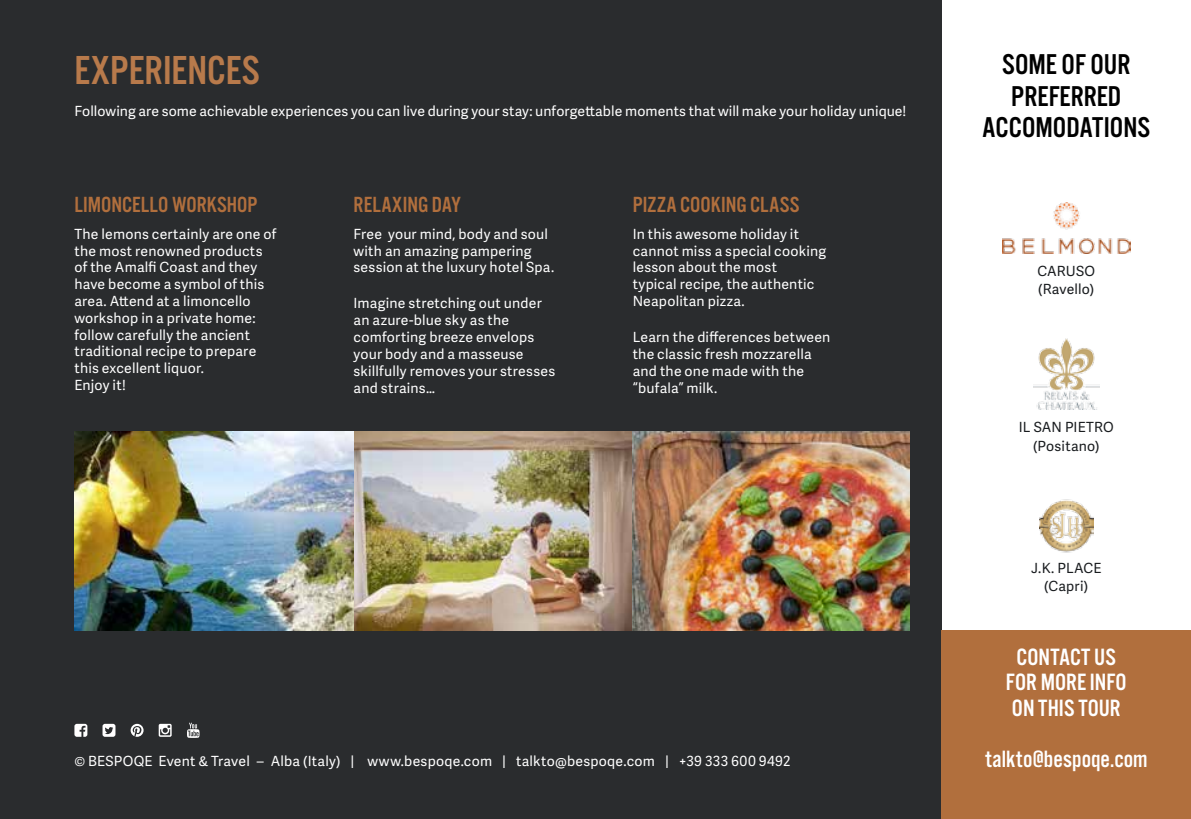
<style>
.page{position:relative;width:1191px;height:819px;background:#fff}
.page>*{position:absolute;margin:0;border:0;box-sizing:border-box;transform-origin:0 0}
.t1{font:42px "Alternate Gothic FS Three";color:#b87a4b}
.t2{font:29.75px/31.5px "Alternate Gothic FS Three";color:#000;text-align:center}
.t3{font:24.5px/25.4px "Alternate Gothic FS Three";color:#fff;text-align:center}
.t4{font:22.75px "Alternate Gothic FS Three";letter-spacing:.005em;color:#b16f3d}
.t5{font:14px/16.8px "Adelle Sans";letter-spacing:.015em;color:#fff}
.t6{font:14px/18.4px "Adelle Sans";letter-spacing:.015em;color:#191c1f;text-align:center}
</style>
<div class="page">
<div style="left:0;top:0;width:941px;height:819px;background:#2a2c2e"></div>
<svg style="left:74px;top:722px;width:125px;height:15px"></svg>
<img style="left:74px;top:431px;width:835px;height:199px">
<div style="left:941px;top:630px;width:250px;height:189px;background:#b16f3d"></div>
<img style="left:1002px;top:203px;width:128px;height:50px">
<img style="left:1033px;top:339px;width:66px;height:70px">
<img style="left:1039px;top:499px;width:54px;height:54px">
<h1 class="t1" style="left:74px;top:49px;width:187px">EXPERIENCES</h1>
<p class="t5" style="left:74px;top:102px;width:833px">Following are some achievable experiences you can live during your stay: unforgettable moments that will make your holiday unique!</p>
<h3 class="t4" style="left:74px;top:193px;width:184px">LIMONCELLO WORKSHOP</h3>
<p class="t5" style="left:74px;top:225px;width:203px">The lemons certainly are one of the most renowned products of the Amalfi Coast and they have become a symbol of this area. Attend at a limoncello workshop in a private home: follow carefully the ancient traditional recipe to prepare this excellent liquor.<br>Enjoy it!</p>
<h3 class="t4" style="left:353px;top:193px;width:109px">RELAXING DAY</h3>
<p class="t5" style="left:353px;top:225px;width:202px">Free your mind, body and soul with an amazing pampering session at the luxury hotel Spa.</p>
<p class="t5" style="left:353px;top:294px;width:203px">Imagine stretching out under an azure-blue sky as the comforting breeze envelops your body and a masseuse skillfully removes your stresses and strains…</p>
<h3 class="t4" style="left:632px;top:193px;width:168px">PIZZA COOKING CLASS</h3>
<p class="t5" style="left:632px;top:225px;width:195px">In this awesome holiday it cannot miss a special cooking lesson about the most<br>typical recipe, the authentic<br>Neapolitan pizza.</p>
<p class="t5" style="left:632px;top:328px;width:199px">Learn the differences between the classic fresh mozzarella and the one made with the “bufala” milk.</p>
<p class="t5" style="left:74px;top:752px;width:717px">© BESPOQE Event &amp; Travel – Alba (Italy) | www.bespoqe.com | talkto@bespoqe.com | +39 333 600 9492</p>
<h2 class="t2" style="left:982px;top:48px;width:169px">SOME OF OUR<br>PREFERRED<br>ACCOMODATIONS</h2>
<p class="t6" style="left:1037px;top:261px;width:59px;text-align:left">CARUSO (Ravello)</p>
<p class="t6" style="left:1019px;top:417px;width:96px">IL SAN PIETRO (Positano)</p>
<p class="t6" style="left:1031px;top:558px;width:72px">J.K. PLACE (Capri)</p>
<h3 class="t3" style="left:1006px;top:644px;width:122px">CONTACT US<br>FOR MORE INFO<br>ON THIS TOUR</h3>
<h3 class="t3" style="left:985px;top:745px;width:164px">talkto@bespoqe.com</h3>
</div>
